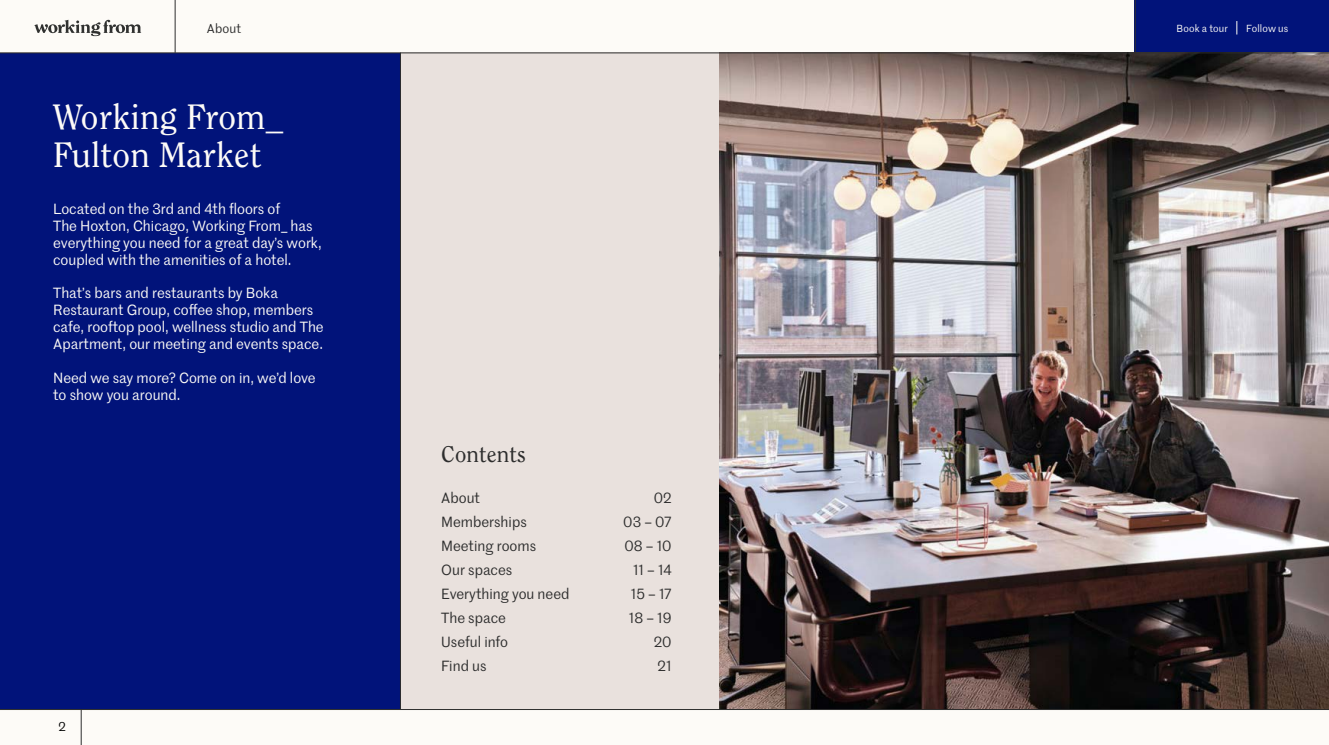
<style>
.page{position:relative;width:1329px;height:745px;background:#fff}
.page>*{position:absolute;margin:0;border:0;box-sizing:border-box;transform-origin:0 0}
.t1{font:35px/37.5px "Clearface ITC Pro";letter-spacing:.005em;color:#fdfbf7}
.t2{font:22.5px "Clearface ITC Pro";letter-spacing:.005em;color:#2d2d2d}
.t3{font:14.38px/16.9px "Marr Sans";color:#fdfbf7}
.t4{font:14.38px "Marr Sans";color:#2d2d2d}
.t5{font:12.5px "Marr Sans";letter-spacing:.01em;color:#2d2d2d}
.t6{font:12.5px "Marr Sans";color:#000}
.t7{font:10px "Marr Sans";letter-spacing:.015em;color:#fdfbf7}
</style>
<div class="page">
<div style="left:0;top:0;width:1329px;height:744px;background:#fdfbf7"></div>
<div style="left:1135px;top:0;width:194px;height:53px;background:#01137a"></div>
<div style="left:0;top:53px;width:1329px;height:655px;background:#e9e1dd"></div>
<div style="left:0;top:53px;width:400px;height:655px;background:#01137a"></div>
<hr style="left:400px;top:53px;width:1px;height:655px;background:#2d2d2d">
<img style="left:719px;top:54px;width:610px;height:654px">
<hr style="left:0;top:53px;width:1329px;height:1px;background:#2d2d2d">
<hr style="left:0;top:708px;width:1329px;height:1px;background:#2d2d2d">
<hr style="left:175px;top:0;width:1px;height:53px;background:#2d2d2d">
<hr style="left:81px;top:708px;width:1px;height:36px;background:#2d2d2d">
<hr style="left:1135px;top:0;width:1px;height:53px;background:#2d2d2d">
<svg style="left:1236px;top:21px;width:1px;height:13px"></svg>
<svg style="left:34px;top:20px;width:107px;height:16px"></svg>
<p class="t5" style="left:207px;top:19px;width:36px">About</p>
<h1 class="t1" style="left:53px;top:98px;width:232px">Working From_<br>Fulton Market</h1>
<p class="t3" style="left:53px;top:200px;width:270px">Located on the 3rd and 4th floors of<br>The Hoxton, Chicago, Working From_ has everything you need for a great day’s work, coupled with the amenities of a hotel.</p>
<p class="t3" style="left:53px;top:284px;width:272px">That’s bars and restaurants by Boka Restaurant Group, coffee shop, members cafe, rooftop pool, wellness studio and The Apartment, our meeting and events space.</p>
<p class="t3" style="left:53px;top:368px;width:264px">Need we say more? Come on in, we’d love to show you around.</p>
<p class="t6" style="left:58px;top:717px;width:9px">2</p>
<h2 class="t2" style="left:441px;top:440px;width:86px">Contents</h2>
<p class="t4" style="left:441px;top:487px;width:40px">About</p>
<p class="t4" style="left:654px;top:487px;width:19px">02</p>
<p class="t4" style="left:441px;top:511px;width:87px">Memberships</p>
<p class="t4" style="left:623px;top:511px;width:50px">03 – 07</p>
<p class="t4" style="left:441px;top:535px;width:97px">Meeting rooms</p>
<p class="t4" style="left:624px;top:535px;width:49px">08 – 10</p>
<p class="t4" style="left:441px;top:559px;width:73px">Our spaces</p>
<p class="t4" style="left:633px;top:559px;width:40px">11 – 14</p>
<p class="t4" style="left:441px;top:583px;width:130px">Everything you need</p>
<p class="t4" style="left:631px;top:583px;width:42px">15 – 17</p>
<p class="t4" style="left:441px;top:607px;width:66px">The space</p>
<p class="t4" style="left:629px;top:607px;width:44px">18 – 19</p>
<p class="t4" style="left:441px;top:631px;width:68px">Useful info</p>
<p class="t4" style="left:654px;top:631px;width:19px">20</p>
<p class="t4" style="left:441px;top:655px;width:47px">Find us</p>
<p class="t4" style="left:657px;top:655px;width:15px">21</p>
<p class="t7" style="left:1176px;top:21px;width:53px">Book a tour</p>
<p class="t7" style="left:1246px;top:21px;width:44px">Follow us</p>
</div>
